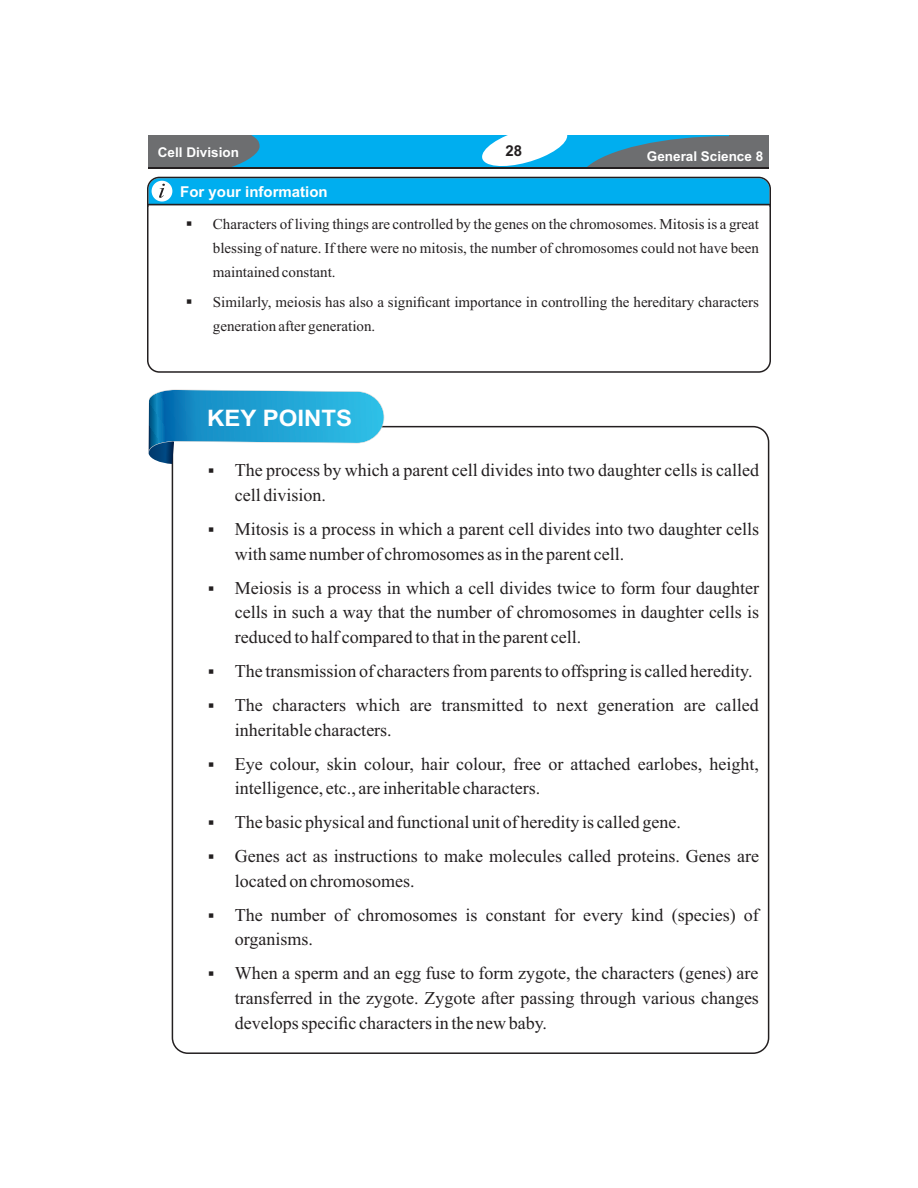
<style>
.page{position:relative;width:918px;height:1188px;background:#fff}
.page>*{position:absolute;margin:0;border:0;box-sizing:border-box;transform-origin:0 0}
.t1{font:700 22.65px "Arial";color:#fff;scale:1.06 1}
.t2{font:18px/24.9px "Times New Roman";color:#231f20}
.t3{font:15px/24px "Times New Roman";color:#231f20}
.t4{font:700 15px "Arial";color:#fff}
.t5{font:700 15px "Arial";color:#231f20}
.t6{font:15px "Wingdings";color:#231f20}
.t7{font:700 13.5px "Arial";color:#fff}
</style>
<div class="page">
<div style="left:148px;top:135px;width:622px;height:32px;background:#6d6e70"></div>
<svg style="left:232px;top:135px;width:497px;height:32px"></svg>
<hr style="left:148px;top:167px;width:622px;height:2px;background:#231f20">
<svg style="left:172px;top:426px;width:597px;height:628px"></svg>
<svg style="left:149px;top:390px;width:235px;height:74px"></svg>
<svg style="left:147px;top:207px;width:624px;height:166px"></svg>
<svg style="left:147px;top:177px;width:624px;height:30px;background:#17a5db"></svg>
<p class="t5" style="left:506px;top:145px;width:18px">28</p>
<p class="t7" style="left:158px;top:147px;width:83px">Cell Division</p>
<p class="t7" style="left:647px;top:151px;width:118px">General Science 8</p>
<p class="t4" style="left:180px;top:186px;width:149px">For your information</p>
<p class="t3" style="left:213px;top:214px;width:548px">Characters of living things are controlled by the genes on the chromosomes. Mitosis is a great</p>
<p class="t6" style="left:186px;top:218px;width:8px">▪</p>
<p class="t6" style="left:186px;top:296px;width:8px">▪</p>
<p class="t3" style="left:213px;top:238px;width:548px">blessing of nature. If there were no mitosis, the number of chromosomes could not have been maintained constant.</p>
<p class="t3" style="left:213px;top:292px;width:548px">Similarly, meiosis has also a significant importance in controlling the hereditary characters</p>
<p class="t3" style="left:213px;top:316px;width:164px">generation after generation.</p>
<p class="t1" style="left:207px;top:409px;width:138px">KEY POINTS</p>
<p class="t2" style="left:235px;top:460px;width:526px;text-indent:-27px">▪ The process by which a parent cell divides into two daughter cells is called cell division.</p>
<p class="t2" style="left:235px;top:518px;width:526px;text-indent:-27px">▪ Mitosis is a process in which a parent cell divides into two daughter cells with same number of chromosomes as in the parent cell.</p>
<p class="t2" style="left:235px;top:577px;width:526px;text-align:justify;text-indent:-27px">▪ Meiosis is a process in which a cell divides twice to form four daughter cells in such a way that the number of chromosomes in daughter cells is reduced to half compared to that in the parent cell.</p>
<p class="t2" style="left:208px;top:660px;width:546px">▪ The transmission of characters from parents to offspring is called heredity.</p>
<p class="t2" style="left:235px;top:694px;width:526px;text-indent:-27px">▪ The characters which are transmitted to next generation are called inheritable characters.</p>
<p class="t2" style="left:235px;top:753px;width:526px;text-indent:-27px">▪ Eye colour, skin colour, hair colour, free or attached earlobes, height, intelligence, etc., are inheritable characters.</p>
<p class="t2" style="left:208px;top:811px;width:475px">▪ The basic physical and functional unit of heredity is called gene.</p>
<p class="t2" style="left:235px;top:845px;width:526px;text-indent:-27px">▪ Genes act as instructions to make molecules called proteins. Genes are located on chromosomes.</p>
<p class="t2" style="left:235px;top:904px;width:526px;text-indent:-27px">▪ The number of chromosomes is constant for every kind (species) of organisms.</p>
<p class="t2" style="left:235px;top:962px;width:526px;text-align:justify;text-indent:-27px">▪ When a sperm and an egg fuse to form zygote, the characters (genes) are transferred in the zygote. Zygote after passing through various changes develops specific characters in the new baby.</p>
</div>
